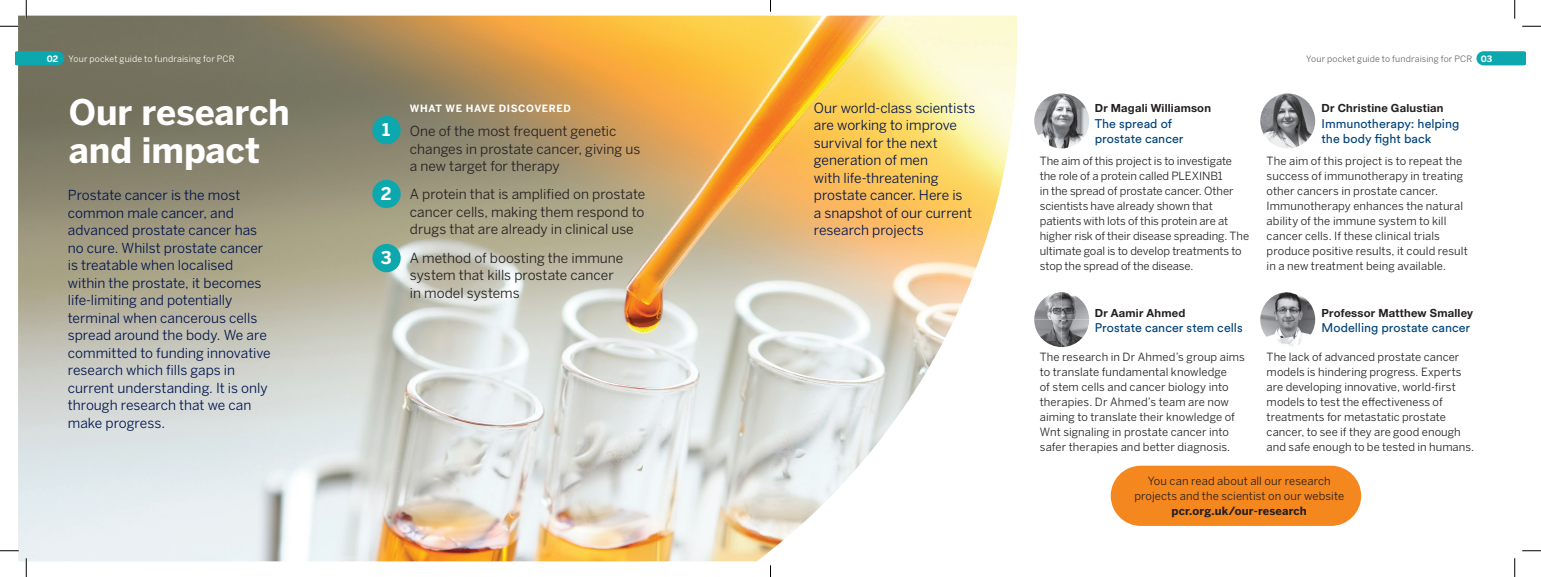
<style>
.page{position:relative;width:1541px;height:577px;background:#fff}
.page>*{position:absolute;margin:0;border:0;box-sizing:border-box;transform-origin:0 0}
.t1{font:700 35px/38.8px "Benton Sans";letter-spacing:-.005em;color:#fff}
.t2{font:700 17.5px "Benton Sans";color:#fff}
.t3{font:13.75px/17.5px "Benton Sans";color:#00134d}
.t4{font:13.75px/17.5px "Benton Sans";color:#231f20}
.t5{font:12.5px/15px "Circular Std";color:#004279}
.t6{font:11.25px/15px "Benton Sans";letter-spacing:.005em;color:#231f20}
.t7{font:700 11.25px "Helvetica Neue LT Std";letter-spacing:.02em;color:#231f20}
.t8{font:700 11.25px "Benton Sans";letter-spacing:.01em;color:#231f20}
.t9{font:700 10px "Benton Sans";letter-spacing:.06em;color:#fff}
.t10{font:8.75px "Benton Sans";letter-spacing:.02em;color:#fff}
.t11{font:8.75px "Benton Sans";letter-spacing:.02em;color:#636366}
.s1{font-weight:700}
.s2{font-weight:700;color:#fff}
</style>
<div class="page">
<div style="left:1111px;top:466px;width:250px;height:60px;background:#f5871f;border-radius:30px"></div>
<img style="left:18px;top:16px;width:999px;height:545px">
<svg style="left:1476px;top:51px;width:49px;height:14px"></svg>
<svg style="left:16px;top:51px;width:48px;height:14px"></svg>
<div style="left:372px;top:116px;width:29px;height:28px;background:#0da7ae;border-radius:50%"></div>
<div style="left:372px;top:180px;width:29px;height:28px;background:#0da7ae;border-radius:50%"></div>
<div style="left:372px;top:244px;width:29px;height:28px;background:#0da7ae;border-radius:50%"></div>
<img style="left:1034px;top:93px;width:55px;height:55px;border-radius:27px">
<img style="left:1034px;top:292px;width:55px;height:55px">
<img style="left:1260px;top:93px;width:55px;height:55px;border-radius:27px">
<img style="left:1260px;top:292px;width:55px;height:55px;border-radius:27px">
<svg style="left:0;top:25px;width:19px;height:2px"></svg>
<svg style="left:1522px;top:25px;width:19px;height:2px"></svg>
<svg style="left:0;top:550px;width:19px;height:1px"></svg>
<svg style="left:1522px;top:550px;width:19px;height:1px"></svg>
<svg style="left:25px;top:0;width:2px;height:19px"></svg>
<svg style="left:25px;top:558px;width:2px;height:19px"></svg>
<svg style="left:1514px;top:0;width:1px;height:19px"></svg>
<svg style="left:1514px;top:558px;width:1px;height:19px"></svg>
<p class="t10" style="left:47px;top:53px;width:189px"><span class="s1">02</span> Your pocket guide to fundraising for PCR</p>
<p class="t11" style="left:1306px;top:53px;width:188px">Your pocket guide to fundraising for PCR <span class="s2">03</span></p>
<h1 class="t1" style="left:69px;top:92px;width:223px">Our research and impact</h1>
<p class="t9" style="left:410px;top:102px;width:162px">WHAT WE HAVE DISCOVERED</p>
<h2 class="t2" style="left:382px;top:119px;width:10px">1</h2>
<p class="t4" style="left:410px;top:122px;width:232px">One of the most frequent genetic changes in prostate cancer, giving us a new target for therapy</p>
<p class="t4" style="left:410px;top:185px;width:237px;text-align:justify">A protein that is amplified on prostate cancer cells, making them respond to drugs that are already in clinical use</p>
<p class="t4" style="left:410px;top:249px;width:215px">A method of boosting the immune system that kills prostate cancer in model systems</p>
<h2 class="t2" style="left:381px;top:183px;width:12px">2</h2>
<p class="t3" style="left:68px;top:186px;width:204px">Prostate cancer is the most common male cancer, and advanced prostate cancer has no cure. Whilst prostate cancer is treatable when localised within the prostate, it becomes life-limiting and potentially terminal when cancerous cells spread around the body. We are committed to funding innovative research which fills gaps in current understanding. It is only through research that we can make progress.</p>
<h2 class="t2" style="left:381px;top:247px;width:12px">3</h2>
<p class="t3" style="left:814px;top:99px;width:163px">Our world-class scientists are working to improve survival for the next generation of men<br>with life-threatening prostate cancer. Here is<br>a snapshot of our current research projects</p>
<p class="t7" style="left:1095px;top:101px;width:118px">Dr Magali Williamson</p>
<p class="t5" style="left:1095px;top:116px;width:90px">The spread of prostate cancer</p>
<p class="t6" style="left:1040px;top:154px;width:211px">The aim of this project is to investigate the role of a protein called PLEXINB1<br>in the spread of prostate cancer. Other scientists have already shown that patients with lots of this protein are at higher risk of their disease spreading. The ultimate goal is to develop treatments to stop the spread of the disease.</p>
<p class="t7" style="left:1095px;top:306px;width:92px">Dr Aamir Ahmed</p>
<p class="t5" style="left:1095px;top:320px;width:149px">Prostate cancer stem cells</p>
<p class="t6" style="left:1040px;top:349px;width:207px">The research in Dr Ahmed’s group aims to translate fundamental knowledge<br>of stem cells and cancer biology into therapies. Dr Ahmed’s team are now aiming to translate their knowledge of Wnt signaling in prostate cancer into safer therapies and better diagnosis.</p>
<p class="t7" style="left:1321px;top:101px;width:123px">Dr Christine Galustian</p>
<p class="t5" style="left:1321px;top:116px;width:139px">Immunotherapy: helping the body ght back</p>
<p class="t6" style="left:1266px;top:154px;width:203px">The aim of this project is to repeat the success of immunotherapy in treating other cancers in prostate cancer.<br>Immunotherapy enhances the natural ability of the immune system to kill cancer cells. If these clinical trials produce positive results, it could result in a new treatment being available.</p>
<p class="t7" style="left:1321px;top:306px;width:153px">Professor Matthew Smalley</p>
<p class="t5" style="left:1321px;top:320px;width:150px">Modelling prostate cancer</p>
<p class="t6" style="left:1266px;top:349px;width:209px">The lack of advanced prostate cancer models is hindering progress. Experts are developing innovative, world-first models to test the effectiveness of treatments for metastatic prostate cancer, to see if they are good enough and safe enough to be tested in humans.</p>
<p class="t6" style="left:1134px;top:473px;width:211px;text-align:center">You can read about all our research projects and the scientist on our website</p>
<p class="t8" style="left:1171px;top:504px;width:137px">pcr.org.uk/our-research</p>
</div>
